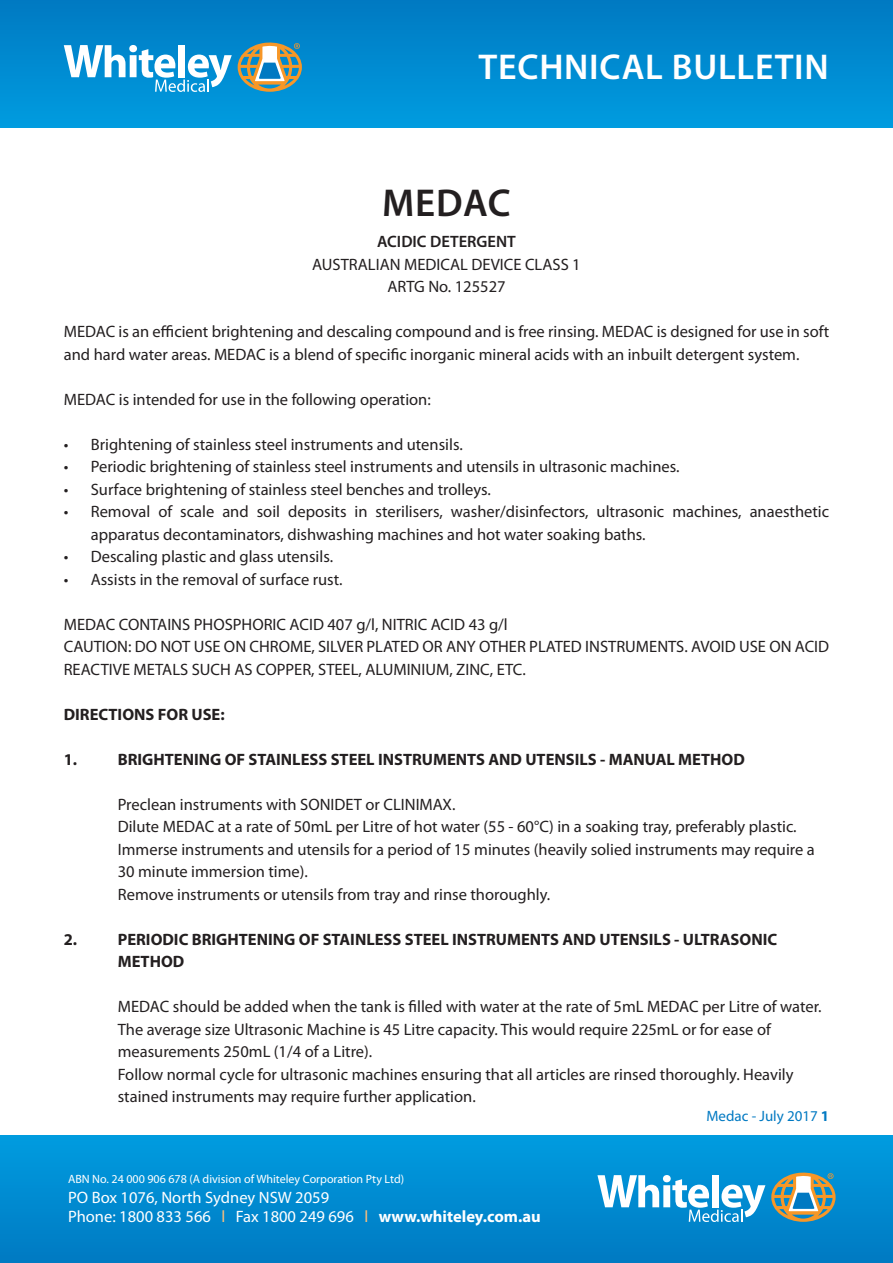
<style>
.page{position:relative;width:893px;height:1263px;background:#fff}
.page>*{position:absolute;margin:0;border:0;box-sizing:border-box;transform-origin:0 0}
.Heading{font:600 39px "Myriad Pro";letter-spacing:.01em;color:#231f20}
.t1{font:600 36px "Myriad Pro";letter-spacing:.02em;color:#fff}
.body_copy{font:16.5px/22.5px "Myriad Pro";color:#231f20}
.body_copy-2{font:700 16.5px/22.5px "Myriad Pro";color:#231f20}
.t2{font:16.5px "Myriad Pro";color:#fff}
.Subheading{font:600 16.5px "Myriad Pro";color:#231f20}
.t3{font:15px "Myriad Pro";color:#0079c2}
.t4{font:12px "Myriad Pro";color:#fff}
.s1{color:#fcbe7b}
.s2{font-weight:700}
</style>
<div class="page">
<div style="left:0;top:1135px;width:893px;height:128px;background:linear-gradient(to bottom,#009ce0,#007ac2)"></div>
<div style="left:0;top:0;width:893px;height:128px;background:linear-gradient(to bottom,#0079c2,#009cdf)"></div>
<svg style="left:64px;top:45px;width:168px;height:47px"></svg>
<svg style="left:238px;top:43px;width:64px;height:49px;background:#879d8f"></svg>
<svg style="left:597px;top:1175px;width:168px;height:47px"></svg>
<svg style="left:771px;top:1172px;width:65px;height:50px;background:#829c91"></svg>
<p class="t1" style="left:479px;top:44px;width:352px">TECHNICAL BULLETIN</p>
<p class="Heading" style="left:382px;top:178px;width:130px">MEDAC</p>
<p class="Subheading" style="left:377px;top:231px;width:140px">ACIDIC DETERGENT</p>
<p class="body_copy" style="left:312px;top:253px;width:270px">AUSTRALIAN MEDICAL DEVICE CLASS 1</p>
<p class="body_copy" style="left:387px;top:275px;width:120px">ARTG No. 125527</p>
<p class="body_copy" style="left:64px;top:320px;width:767px">MEDAC is an efficient brightening and descaling compound and is free rinsing. MEDAC is designed for use in soft and hard water areas. MEDAC is a blend of specific inorganic mineral acids with an inbuilt detergent system.</p>
<p class="body_copy" style="left:64px;top:388px;width:369px">MEDAC is intended for use in the following operation:</p>
<p class="body_copy" style="left:64px;top:433px;width:400px">• Brightening of stainless steel instruments and utensils.</p>
<p class="body_copy" style="left:64px;top:455px;width:617px">• Periodic brightening of stainless steel instruments and utensils in ultrasonic machines.</p>
<p class="body_copy" style="left:64px;top:478px;width:429px">• Surface brightening of stainless steel benches and trolleys.</p>
<p class="body_copy" style="left:91px;top:500px;width:740px;text-indent:-27px">• Removal of scale and soil deposits in sterilisers, washer/disinfectors, ultrasonic machines, anaesthetic apparatus decontaminators, dishwashing machines and hot water soaking baths.</p>
<p class="body_copy" style="left:64px;top:545px;width:271px">• Descaling plastic and glass utensils.</p>
<p class="body_copy" style="left:64px;top:568px;width:280px">• Assists in the removal of surface rust.</p>
<p class="body_copy" style="left:64px;top:613px;width:446px">MEDAC CONTAINS PHOSPHORIC ACID 407 g/l, NITRIC ACID 43 g/l</p>
<p class="body_copy" style="left:64px;top:635px;width:767px">CAUTION: DO NOT USE ON CHROME, SILVER PLATED OR ANY OTHER PLATED INSTRUMENTS. AVOID USE ON ACID<br>REACTIVE METALS SUCH AS COPPER, STEEL, ALUMINIUM, ZINC, ETC.</p>
<p class="body_copy-2" style="left:64px;top:702px;width:162px">DIRECTIONS FOR USE:</p>
<p class="body_copy-2" style="left:64px;top:747px;width:15px">1.</p>
<p class="body_copy-2" style="left:118px;top:747px;width:629px">BRIGHTENING OF STAINLESS STEEL INSTRUMENTS AND UTENSILS - MANUAL METHOD</p>
<p class="body_copy" style="left:118px;top:793px;width:339px">Preclean instruments with SONIDET or CLINIMAX.</p>
<p class="body_copy" style="left:118px;top:815px;width:680px">Dilute MEDAC at a rate of 50mL per Litre of hot water (55 - 60°C) in a soaking tray, preferably plastic.</p>
<p class="body_copy" style="left:118px;top:838px;width:698px">Immerse instruments and utensils for a period of 15 minutes (heavily solied instruments may require a<br>30 minute immersion time).</p>
<p class="body_copy" style="left:118px;top:883px;width:434px">Remove instruments or utensils from tray and rinse thoroughly.</p>
<p class="body_copy-2" style="left:64px;top:927px;width:15px">2.</p>
<p class="body_copy-2" style="left:118px;top:927px;width:661px">PERIODIC BRIGHTENING OF STAINLESS STEEL INSTRUMENTS AND UTENSILS - ULTRASONIC<br>METHOD</p>
<p class="body_copy" style="left:118px;top:995px;width:705px">MEDAC should be added when the tank is filled with water at the rate of 5mL MEDAC per Litre of water.</p>
<p class="body_copy" style="left:118px;top:1018px;width:655px">The average size Ultrasonic Machine is 45 Litre capacity. This would require 225mL or for ease of measurements 250mL (1/4 of a Litre).</p>
<p class="body_copy" style="left:118px;top:1063px;width:677px">Follow normal cycle for ultrasonic machines ensuring that all articles are rinsed thoroughly. Heavily stained instruments may require further application.</p>
<p class="t4" style="left:68px;top:1171px;width:338px">ABN No. 24 000 906 678 (A division of Whiteley Corporation Pty Ltd)</p>
<p class="t2" style="left:68px;top:1187px;width:263px">PO Box 1076, North Sydney NSW 2059</p>
<p class="t2" style="left:68px;top:1206px;width:474px">Phone: 1800 833 566 <span class="s1">l</span> Fax 1800 249 696 <span class="s1">l</span> <span class="s2">www.whiteley.com.au</span></p>
<p class="t3" style="left:706px;top:1107px;width:124px">Medac - July 2017 <span class="s2">1</span></p>
</div>
